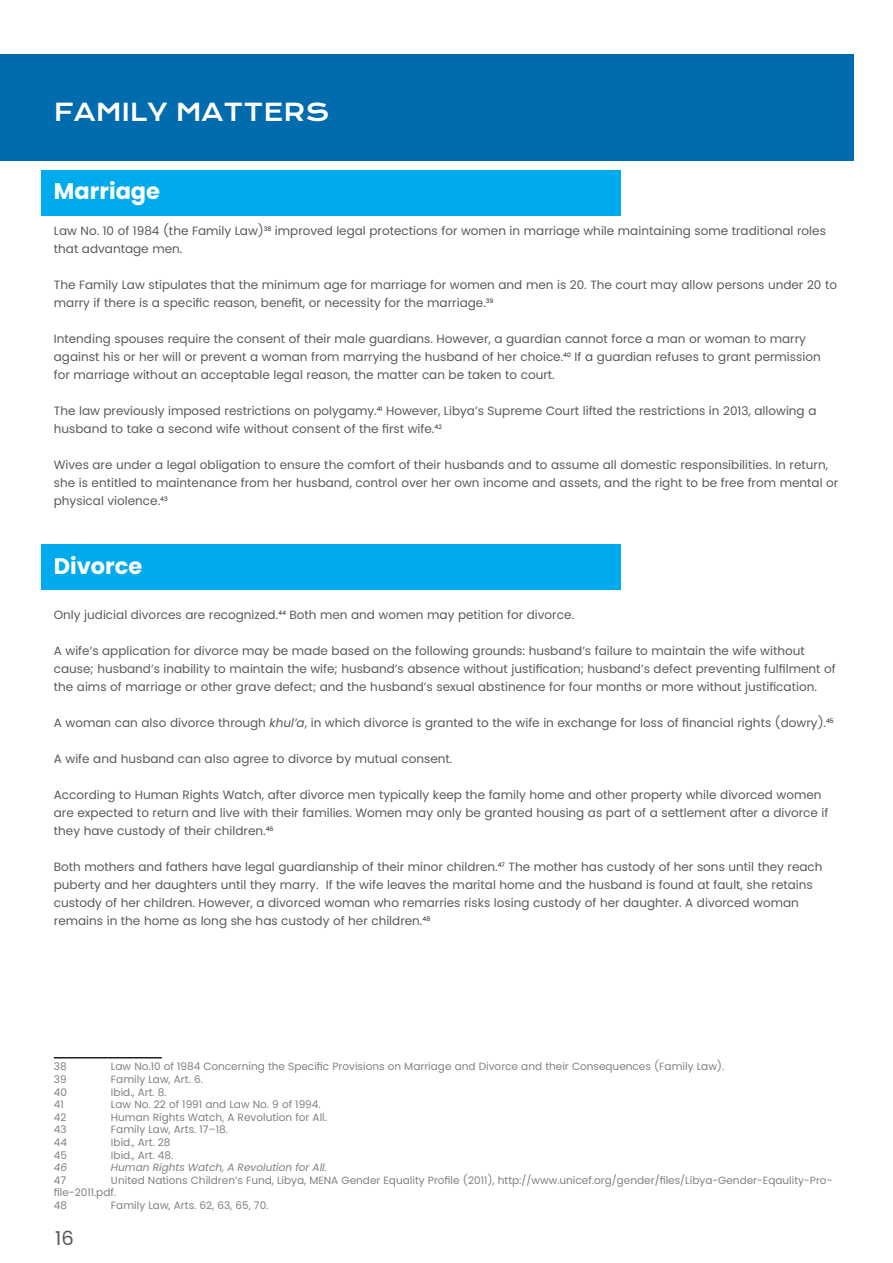
<style>
.page{position:relative;width:893px;height:1263px;background:#fff}
.page>*{position:absolute;margin:0;border:0;box-sizing:border-box;transform-origin:0 0}
.Heading_2_wrd_2{font:24px "Krona One";color:#fff}
.Heading_2_wrd_2-2{font:700 22.5px "Poppins";color:#fff}
.Heading_3_wrd_2{font:700 22.5px "Poppins";color:#fff}
.t1{font:19.5px "Poppins";color:#57585a}
.Normal_wrd_2{font:12px/18px "Poppins";color:#595959}
.t2{font:10.5px/12.6px "Poppins";color:#808080}
.t3{font:italic 10.5px "Poppins";color:#808080}
.s1{font-style:italic}
</style>
<div class="page">
<div style="left:41px;top:170px;width:580px;height:45px;background:#00abed"></div>
<div style="left:41px;top:544px;width:580px;height:45px;background:#00abed"></div>
<div style="left:0;top:54px;width:854px;height:106px;background:#006bad"></div>
<hr style="left:54px;top:1057px;width:108px;height:1px;background:#231f20">
<p class="Heading_2_wrd_2" style="left:54px;top:97px;width:277px">FAMILY MATTERS</p>
<p class="Heading_2_wrd_2-2" style="left:54px;top:178px;width:108px">Marriage</p>
<p class="Normal_wrd_2" style="left:54px;top:222px;width:774px">Law No. 10 of 1984 (the Family Law)<sup>38</sup> improved legal protections for women in marriage while maintaining some traditional roles that advantage men.</p>
<p class="Normal_wrd_2" style="left:54px;top:276px;width:785px">The Family Law stipulates that the minimum age for marriage for women and men is 20. The court may allow persons under 20 to marry if there is a specific reason, benefit, or necessity for the marriage.<sup>39</sup></p>
<p class="Normal_wrd_2" style="left:54px;top:330px;width:768px">Intending spouses require the consent of their male guardians. However, a guardian cannot force a man or woman to marry against his or her will or prevent a woman from marrying the husband of her choice.<sup>40</sup> If a guardian refuses to grant permission for marriage without an acceptable legal reason, the matter can be taken to court.</p>
<p class="Normal_wrd_2" style="left:54px;top:402px;width:764px">The law previously imposed restrictions on polygamy.<sup>41</sup> However, Libya’s Supreme Court lifted the restrictions in 2013, allowing a husband to take a second wife without consent of the first wife.<sup>42</sup></p>
<p class="Normal_wrd_2" style="left:54px;top:456px;width:786px">Wives are under a legal obligation to ensure the comfort of their husbands and to assume all domestic responsibilities. In return, she is entitled to maintenance from her husband, control over her own income and assets, and the right to be free from mental or physical violence.<sup>43</sup></p>
<p class="Heading_3_wrd_2" style="left:54px;top:553px;width:90px">Divorce</p>
<p class="Normal_wrd_2" style="left:54px;top:606px;width:522px">Only judicial divorces are recognized.<sup>44</sup> Both men and women may petition for divorce.</p>
<p class="Normal_wrd_2" style="left:54px;top:642px;width:783px">A wife’s application for divorce may be made based on the following grounds: husband’s failure to maintain the wife without cause; husband’s inability to maintain the wife; husband’s absence without justification; husband’s defect preventing fulfilment of the aims of marriage or other grave defect; and the husband’s sexual abstinence for four months or more without justification.</p>
<p class="Normal_wrd_2" style="left:54px;top:714px;width:781px">A woman can also divorce through <span class="s1">khul’a</span>, in which divorce is granted to the wife in exchange for loss of financial rights (dowry).<sup>45</sup></p>
<p class="Normal_wrd_2" style="left:54px;top:750px;width:400px">A wife and husband can also agree to divorce by mutual consent.</p>
<p class="Normal_wrd_2" style="left:54px;top:786px;width:776px">According to Human Rights Watch, after divorce men typically keep the family home and other property while divorced women are expected to return and live with their families. Women may only be granted housing as part of a settlement after a divorce if they have custody of their children.<sup>46</sup></p>
<p class="Normal_wrd_2" style="left:54px;top:858px;width:770px">Both mothers and fathers have legal guardianship of their minor children.<sup>47</sup> The mother has custody of her sons until they reach puberty and her daughters until they marry. If the wife leaves the marital home and the husband is found at fault, she retains custody of her children. However, a divorced woman who remarries risks losing custody of her daughter. A divorced woman remains in the home as long she has custody of her children.<sup>48</sup></p>
<p class="t2" style="left:54px;top:1060px;width:14px">38</p>
<p class="t2" style="left:111px;top:1060px;width:615px">Law No.10 of 1984 Concerning the Specific Provisions on Marriage and Divorce and their Consequences (Family Law).</p>
<p class="t2" style="left:54px;top:1073px;width:14px">39</p>
<p class="t2" style="left:111px;top:1073px;width:93px">Family Law, Art. 6.</p>
<p class="t2" style="left:54px;top:1086px;width:15px">40</p>
<p class="t2" style="left:111px;top:1086px;width:57px">Ibid., Art. 8.</p>
<p class="t2" style="left:54px;top:1098px;width:11px">41</p>
<p class="t2" style="left:111px;top:1098px;width:211px">Law No. 22 of 1991 and Law No. 9 of 1994.</p>
<p class="t2" style="left:54px;top:1111px;width:14px">42</p>
<p class="t2" style="left:111px;top:1111px;width:218px">Human Rights Watch, A Revolution for All.</p>
<p class="t2" style="left:54px;top:1123px;width:14px">43</p>
<p class="t2" style="left:111px;top:1123px;width:118px">Family Law, Arts. 17–18.</p>
<p class="t2" style="left:54px;top:1136px;width:15px">44</p>
<p class="t2" style="left:111px;top:1136px;width:61px">Ibid., Art. 28</p>
<p class="t2" style="left:54px;top:1149px;width:15px">45</p>
<p class="t2" style="left:111px;top:1149px;width:64px">Ibid., Art. 48.</p>
<p class="t3" style="left:54px;top:1161px;width:15px">46</p>
<p class="t3" style="left:111px;top:1161px;width:218px">Human Rights Watch, A Revolution for All.</p>
<p class="t2" style="left:54px;top:1174px;width:14px">47</p>
<p class="t2" style="left:54px;top:1174px;width:780px;text-indent:57px">United Nations Children’s Fund, Libya, MENA Gender Equality Profile (2011), http://www.unicef.org/gender/files/Libya-Gender-Eqaulity-Pro&shy;file-2011.pdf.</p>
<p class="t2" style="left:54px;top:1199px;width:15px">48</p>
<p class="t2" style="left:111px;top:1199px;width:159px">Family Law, Arts. 62, 63, 65, 70.</p>
<h3 class="t1" style="left:55px;top:1227px;width:20px">16</h3>
</div>
